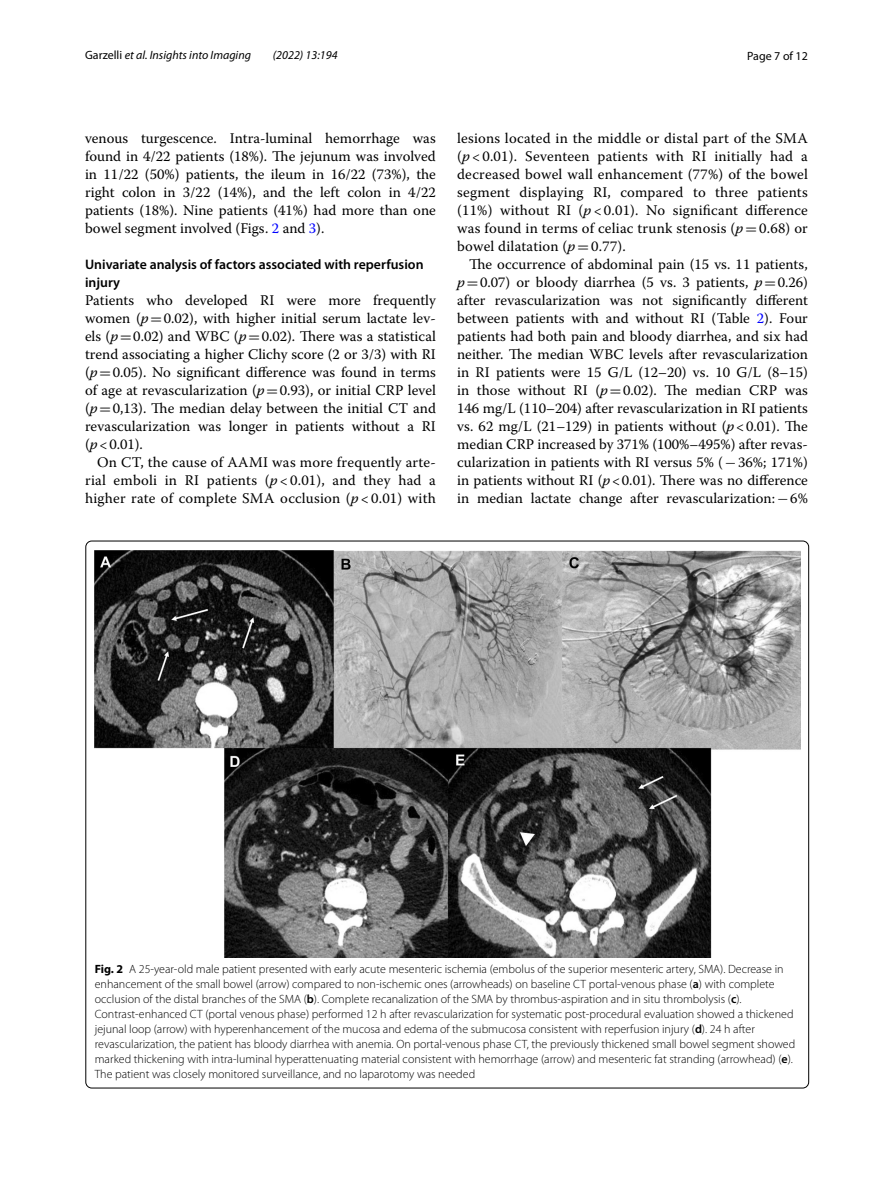
<style>
.page{position:relative;width:893px;height:1187px;background:#fff}
.page>*{position:absolute;margin:0;border:0;box-sizing:border-box;transform-origin:0 0}
.t1{font:14.7px/18px "Warnock Pro";letter-spacing:.005em;color:#000;text-align:justify}
.t2{font:600 13.8px/18px "Myriad Pro";color:#000}
.t3{font:300 12px/15px "Myriad Pro";color:#000}
.t4{font:italic 12px "Myriad Pro";color:#000}
.t5{font:12px "Myriad Pro";color:#000}
.s1{font-style:normal}
.s2{color:#00f}
.s3{font-style:italic}
.s4{font-family:"MTSY"}
.s5{font-weight:700}
.s6{font-weight:600}
</style>
<div class="page">
<img style="left:94px;top:550px;width:706px;height:407px">
<p class="t4" style="left:85px;top:48px;width:168px"><span class="s1">Garzelli</span> et al. Insights into Imaging</p>
<p class="t4" style="left:273px;top:48px;width:66px">(2022) 13:194</p>
<p class="t5" style="left:747px;top:48px;width:62px">Page 7 of 12</p>
<p class="t1" style="left:85px;top:128px;width:352px">venous turgescence. Intra-luminal hemorrhage was found in 4/22 patients (18%). The jejunum was involved in 11/22 (50%) patients, the ileum in 16/22 (73%), the right colon in 3/22 (14%), and the left colon in 4/22 patients (18%). Nine patients (41%) had more than one bowel segment involved (Figs. <span class="s2">2</span> and <span class="s2">3</span>).</p>
<p class="t2" style="left:85px;top:255px;width:340px">Univariate analysis of factors associated with reperfusion injury</p>
<p class="t1" style="left:85px;top:290px;width:352px">Patients who developed RI were more frequently women (<span class="s3">p</span><span class="s4">=</span>0.02), with higher initial serum lactate lev&shy;els (<span class="s3">p</span><span class="s4">=</span>0.02) and WBC (<span class="s3">p</span><span class="s4">=</span>0.02). There was a statistical trend associating a higher Clichy score (2 or 3/3) with RI (<span class="s3">p</span><span class="s4">=</span>0.05). No significant difference was found in terms of age at revascularization (<span class="s3">p</span><span class="s4">=</span>0.93), or initial CRP level (<span class="s3">p</span><span class="s4">=</span>0,13). The median delay between the initial CT and revascularization was longer in patients without a RI (<span class="s3">p</span>&lt;0.01).</p>
<p class="t1" style="left:85px;top:452px;width:352px;text-indent:12px">On CT, the cause of AAMI was more frequently arte&shy;rial emboli in RI patients (<span class="s3">p</span> &lt; 0.01), and they had a higher rate of complete SMA occlusion (<span class="s3">p</span> &lt; 0.01) with</p>
<p class="t1" style="left:457px;top:128px;width:352px">lesions located in the middle or distal part of the SMA (<span class="s3">p</span> &lt; 0.01). Seventeen patients with RI initially had a decreased bowel wall enhancement (77%) of the bowel segment displaying RI, compared to three patients (11%) without RI (<span class="s3">p</span> &lt; 0.01). No significant difference was found in terms of celiac trunk stenosis (<span class="s3">p</span><span class="s4">=</span>0.68) or bowel dilatation (<span class="s3">p</span><span class="s4">=</span>0.77).</p>
<p class="t1" style="left:457px;top:254px;width:352px;text-indent:12px">The occurrence of abdominal pain (15 vs. 11 patients, <span class="s3">p</span><span class="s4">=</span>0.07) or bloody diarrhea (5 vs. 3 patients, <span class="s3">p</span><span class="s4">=</span>0.26) after revascularization was not significantly different between patients with and without RI (Table <span class="s2">2</span>). Four patients had both pain and bloody diarrhea, and six had neither. The median WBC levels after revascularization in RI patients were 15 G/L (12–20) vs. 10 G/L (8–15) in those without RI (<span class="s3">p</span><span class="s4">=</span>0.02). The median CRP was 146 mg/L (110–204) after revascularization in RI patients vs. 62 mg/L (21–129) in patients without (<span class="s3">p</span>&lt;0.01). The median CRP increased by 371% (100%–495%) after revas&shy;cularization in patients with RI versus 5% (<span class="s4">−</span>36%; 171%) in patients without RI (<span class="s3">p</span>&lt;0.01). There was no difference in median lactate change after revascularization:<span class="s4">−</span>6%</p>
<p class="t3" style="left:95px;top:961px;width:702px"><span class="s5">Fig. 2</span> A 25-year-old male patient presented with early acute mesenteric ischemia (embolus of the superior mesenteric artery, SMA). Decrease in enhancement of the small bowel (arrow) compared to non-ischemic ones (arrowheads) on baseline CT portal-venous phase (<span class="s6">a</span>) with complete occlusion of the distal branches of the SMA (<span class="s6">b</span>). Complete recanalization of the SMA by thrombus-aspiration and in situ thrombolysis (<span class="s6">c</span>).<br>Contrast-enhanced CT (portal venous phase) performed 12 h after revascularization for systematic post-procedural evaluation showed a thickened jejunal loop (arrow) with hyperenhancement of the mucosa and edema of the submucosa consistent with reperfusion injury (<span class="s6">d</span>). 24 h after revascularization, the patient has bloody diarrhea with anemia. On portal-venous phase CT, the previously thickened small bowel segment showed marked thickening with intra-luminal hyperattenuating material consistent with hemorrhage (arrow) and mesenteric fat stranding (arrowhead) (<span class="s6">e</span>).<br>The patient was closely monitored surveillance, and no laparotomy was needed</p>
</div>
